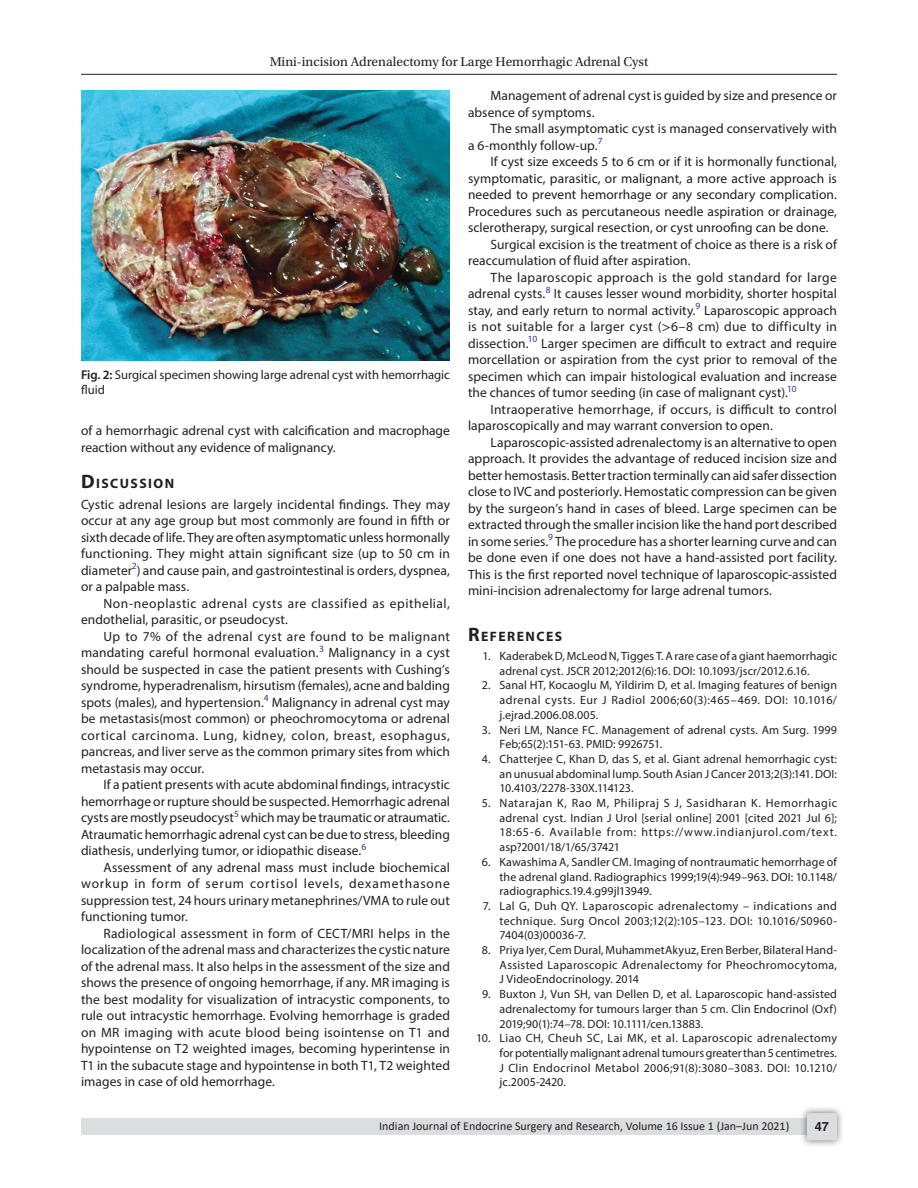
<style>
.page{position:relative;width:918px;height:1188px;background:#fff}
.page>*{position:absolute;margin:0;border:0;box-sizing:border-box;transform-origin:0 0}
.Head-1{font:700 13.65px "Myriad Pro";letter-spacing:.105em;color:#231f20}
.Para-Indent{font:13.5px/16.5px "Myriad Pro";letter-spacing:.005em;color:#231f20;text-align:justify}
.Para-NoIndent{font:13.5px/16.5px "Myriad Pro";letter-spacing:.005em;color:#231f20;text-align:justify}
.Para-Indent-2{font:13.5px/16.5px "Myriad Pro";letter-spacing:.035em;color:#231f20}
.t1{font:13.5px "Utopia Std";color:#231f20}
.FigCaption{font:12.75px/15.3px "Myriad Pro";color:#231f20}
.t2{font:700 12.75px "Helvetica LT Std";color:#231f20}
.References{font:12px/14.7px "Myriad Pro";letter-spacing:.01em;color:#231f20;text-align:justify}
.t3{font:12px "Calibri";color:#231f20}
.s1{font-weight:600}
.s2{font-size:19.5px}
.s3{font-family:"STIX General"}
</style>
<div class="page">
<hr style="left:81px;top:74px;width:756px;height:1px;background:#231f20">
<div style="left:81px;top:1119px;width:756px;height:16px;background:#dcdddf"></div>
<div style="left:800px;top:1106px;width:44px;height:41px;background:#231f20;opacity:.61"></div>
<div style="left:807px;top:1113px;width:30px;height:27px;background:#dcdddf;border-radius:2px"></div>
<img style="left:82px;top:90px;width:367px;height:270px">
<p class="t1" style="left:270px;top:55px;width:380px">Mini-incision Adrenalectomy for Large Hemorrhagic Adrenal Cyst</p>
<p class="FigCaption" style="left:81px;top:366px;width:370px"><span class="s1">Fig. 2:</span> Surgical specimen showing large adrenal cyst with hemorrhagic fluid</p>
<p class="Para-Indent" style="left:81px;top:422px;width:370px">of a hemorrhagic adrenal cyst with calcification and macrophage reaction without any evidence of malignancy.</p>
<p class="Head-1" style="left:81px;top:474px;width:95px"><span class="s2">D</span>ISCUSSION</p>
<p class="Para-NoIndent" style="left:81px;top:496px;width:371px">Cystic adrenal lesions are largely incidental findings. They may occur at any age group but most commonly are found in fifth or sixth decade of life. They are often asymptomatic unless hormonally functioning. They might attain significant size (up to 50 cm in diameter<sup>2</sup>) and cause pain, and gastrointestinal is orders, dyspnea, or a palpable mass.</p>
<p class="Para-Indent-2" style="left:81px;top:595px;width:371px;text-indent:22px">Non-neoplastic adrenal cysts are classified as epithelial, endothelial, parasitic, or pseudocyst.</p>
<p class="Para-Indent" style="left:81px;top:628px;width:371px;text-indent:22px">Up to 7% of the adrenal cyst are found to be malignant mandating careful hormonal evaluation.<sup>3</sup> Malignancy in a cyst should be suspected in case the patient presents with Cushing’s syndrome, hyperadrenalism, hirsutism (females), acne and balding spots (males), and hypertension.<sup>4</sup> Malignancy in adrenal cyst may be metastasis(most common) or pheochromocytoma or adrenal cortical carcinoma. Lung, kidney, colon, breast, esophagus, pancreas, and liver serve as the common primary sites from which metastasis may occur.</p>
<p class="Para-Indent" style="left:81px;top:776px;width:371px;text-indent:22px">If a patient presents with acute abdominal findings, intracystic hemorrhage or rupture should be suspected. Hemorrhagic adrenal cysts are mostly pseudocyst<sup>5</sup> which may be traumatic or atraumatic.<br>Atraumatic hemorrhagic adrenal cyst can be due to stress, bleeding diathesis, underlying tumor, or idiopathic disease.<sup>6</sup></p>
<p class="Para-Indent" style="left:81px;top:859px;width:371px;text-indent:22px">Assessment of any adrenal mass must include biochemical workup in form of serum cortisol levels, dexamethasone suppression test, 24 hours urinary metanephrines/VMA to rule out functioning tumor.</p>
<p class="Para-Indent" style="left:81px;top:925px;width:371px;text-indent:22px">Radiological assessment in form of CECT/MRI helps in the localization of the adrenal mass and characterizes the cystic nature of the adrenal mass. It also helps in the assessment of the size and shows the presence of ongoing hemorrhage, if any. MR imaging is the best modality for visualization of intracystic components, to rule out intracystic hemorrhage. Evolving hemorrhage is graded on MR imaging with acute blood being isointense on T1 and hypointense on T2 weighted images, becoming hyperintense in T1 in the subacute stage and hypointense in both T1, T2 weighted images in case of old hemorrhage.</p>
<p class="Para-Indent" style="left:468px;top:87px;width:370px;text-indent:22px">Management of adrenal cyst is guided by size and presence or absence of symptoms.</p>
<p class="Para-Indent" style="left:468px;top:120px;width:371px;text-indent:22px">The small asymptomatic cyst is managed conservatively with a 6-monthly follow-up.<sup>7</sup></p>
<p class="Para-Indent" style="left:468px;top:153px;width:371px;text-indent:22px">If cyst size exceeds 5 to 6 cm or if it is hormonally functional, symptomatic, parasitic, or malignant, a more active approach is needed to prevent hemorrhage or any secondary complication.<br>Procedures such as percutaneous needle aspiration or drainage, sclerotherapy, surgical resection, or cyst unroofing can be done.</p>
<p class="Para-Indent" style="left:468px;top:236px;width:370px;text-indent:22px">Surgical excision is the treatment of choice as there is a risk of reaccumulation of fluid after aspiration.</p>
<p class="Para-Indent" style="left:468px;top:269px;width:371px;text-indent:22px">The laparoscopic approach is the gold standard for large adrenal cysts.<sup>8</sup> It causes lesser wound morbidity, shorter hospital stay, and early return to normal activity.<sup>9</sup> Laparoscopic approach is not suitable for a larger cyst (<span class="s3">&gt;</span>6–8 cm) due to difficulty in dissection.<sup>10</sup> Larger specimen are difficult to extract and require morcellation or aspiration from the cyst prior to removal of the specimen which can impair histological evaluation and increase the chances of tumor seeding (in case of malignant cyst).<sup>10</sup></p>
<p class="Para-Indent" style="left:468px;top:401px;width:371px;text-indent:22px">Intraoperative hemorrhage, if occurs, is difficult to control laparoscopically and may warrant conversion to open.</p>
<p class="Para-Indent" style="left:468px;top:434px;width:371px;text-indent:22px">Laparoscopic-assisted adrenalectomy is an alternative to open approach. It provides the advantage of reduced incision size and better hemostasis. Better traction terminally can aid safer dissection close to IVC and posteriorly. Hemostatic compression can be given by the surgeon’s hand in cases of bleed. Large specimen can be extracted through the smaller incision like the hand port described in some series.<sup>9</sup> The procedure has a shorter learning curve and can be done even if one does not have a hand-assisted port facility.<br>This is the first reported novel technique of laparoscopic-assisted mini-incision adrenalectomy for large adrenal tumors.</p>
<p class="Head-1" style="left:468px;top:627px;width:96px"><span class="s2">R</span>EFERENCES</p>
<p class="References" style="left:500px;top:649px;width:339px;text-indent:-17px">1. Kaderabek D, McLeod N, Tigges T. A rare case of a giant haemorrhagic adrenal cyst. JSCR 2012;2012(6):16. DOI: 10.1093/jscr/2012.6.16.</p>
<p class="References" style="left:500px;top:678px;width:339px;text-indent:-18px">2. Sanal HT, Kocaoglu M, Yildirim D, et al. Imaging features of benign adrenal cysts. Eur J Radiol 2006;60(3):465–469. DOI: 10.1016/ j.ejrad.2006.08.005.</p>
<p class="References" style="left:500px;top:722px;width:339px;text-indent:-18px">3. Neri LM, Nance FC. Management of adrenal cysts. Am Surg. 1999<br>Feb;65(2):151-63. PMID: 9926751.</p>
<p class="References" style="left:500px;top:751px;width:339px;text-indent:-18px">4. Chatterjee C, Khan D, das S, et al. Giant adrenal hemorrhagic cyst: an unusual abdominal lump. South Asian J Cancer 2013;2(3):141. DOI:<br>10.4103/2278-330X.114123.</p>
<p class="References" style="left:500px;top:796px;width:339px;text-indent:-18px">5. Natarajan K, Rao M, Philipraj S J, Sasidharan K. Hemorrhagic adrenal cyst. Indian J Urol [serial online] 2001 [cited 2021 Jul 6]; 18:65-6. Available from: https://www.indianjurol.com/text. asp?2001/18/1/65/37421</p>
<p class="References" style="left:500px;top:854px;width:339px;text-indent:-18px">6. Kawashima A, Sandler CM. Imaging of nontraumatic hemorrhage of the adrenal gland. Radiographics 1999;19(4):949–963. DOI: 10.1148/ radiographics.19.4.g99jl13949.</p>
<p class="References" style="left:500px;top:898px;width:339px;text-indent:-17px">7. Lal G, Duh QY. Laparoscopic adrenalectomy – indications and technique. Surg Oncol 2003;12(2):105–123. DOI: 10.1016/S0960- 7404(03)00036-7.</p>
<p class="References" style="left:500px;top:943px;width:339px;text-indent:-18px">8. Priya Iyer, Cem Dural, MuhammetAkyuz, Eren Berber, Bilateral Hand-Assisted Laparoscopic Adrenalectomy for Pheochromocytoma, J VideoEndocrinology. 2014</p>
<p class="References" style="left:500px;top:987px;width:339px;text-indent:-17px">9. Buxton J, Vun SH, van Dellen D, et al. Laparoscopic hand‐assisted adrenalectomy for tumours larger than 5 cm. Clin Endocrinol (Oxf)<br>2019;90(1):74–78. DOI: 10.1111/cen.13883.</p>
<p class="References" style="left:500px;top:1031px;width:339px;text-indent:-23px">10. Liao CH, Cheuh SC, Lai MK, et al. Laparoscopic adrenalectomy for potentially malignant adrenal tumours greater than 5 centimetres.<br>J Clin Endocrinol Metabol 2006;91(8):3080–3083. DOI: 10.1210/ jc.2005-2420.</p>
<p class="t3" style="left:379px;top:1117px;width:412px">Indian Journal of Endocrine Surgery and Research, Volume 16 Issue 1 (Jan–Jun 2021)</p>
<p class="t2" style="left:815px;top:1119px;width:16px">47</p>
</div>
